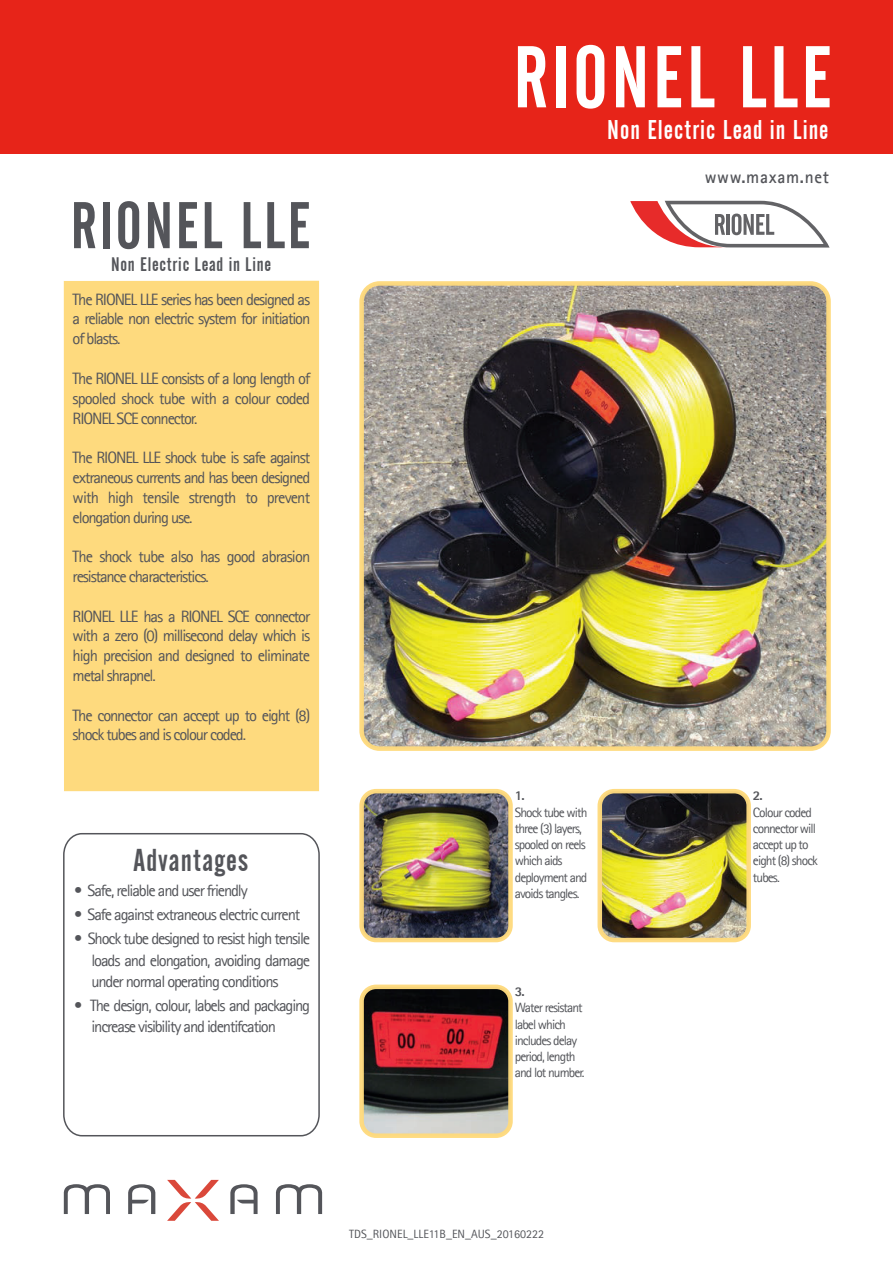
<style>
.page{position:relative;width:893px;height:1268px;background:#fff}
.page>*{position:absolute;margin:0;border:0;box-sizing:border-box;transform-origin:0 0}
.t1{font:31.5px "Alternate Gothic No 2 BT";letter-spacing:.04em;color:#54555a;scale:.96 1}
.t2{font:27px "Alternate Gothic No 2 BT";letter-spacing:.04em;color:#fff;scale:.96 1}
.t3{font:19.5px "Alternate Gothic No 2 BT";letter-spacing:.04em;color:#54555a;scale:.96 1}
.t4{font:700 18px "Agfa Rotis Sans Serif";letter-spacing:.04em;color:#54555a;scale:.96 1}
.t5{font:16.5px/19.8px "Agfa Rotis Sans Serif";letter-spacing:-.07em;color:#54555a;text-align:justify}
.t6{font:13.5px/16.2px "Agfa Rotis Sans Serif";letter-spacing:-.07em;color:#54555a}
.t7{font:800 13.5px "Agfa Rotis Sans Serif";color:#54555a}
.t8{font:12px "Agfa Rotis Sans Serif";color:#54555a}
</style>
<div class="page">
<div style="left:0;top:0;width:892px;height:153px;background:#e72419"></div>
<svg style="left:167px;top:1179px;width:52px;height:41px"></svg>
<svg style="left:64px;top:1184px;width:46px;height:30px"></svg>
<svg style="left:128px;top:1184px;width:27px;height:30px"></svg>
<svg style="left:230px;top:1184px;width:28px;height:30px"></svg>
<svg style="left:276px;top:1184px;width:46px;height:30px"></svg>
<svg style="left:518px;top:46px;width:28px;height:61px"></svg>
<div style="left:556px;top:46px;width:9px;height:61px;background:#fff"></div>
<svg style="left:576px;top:45px;width:28px;height:64px"></svg>
<svg style="left:616px;top:46px;width:28px;height:61px"></svg>
<svg style="left:657px;top:46px;width:24px;height:61px"></svg>
<svg style="left:691px;top:46px;width:23px;height:61px"></svg>
<svg style="left:743px;top:46px;width:23px;height:61px"></svg>
<svg style="left:774px;top:46px;width:23px;height:61px"></svg>
<svg style="left:806px;top:46px;width:23px;height:61px"></svg>
<svg style="left:74px;top:202px;width:21px;height:46px"></svg>
<div style="left:103px;top:202px;width:7px;height:46px;background:#54555a"></div>
<svg style="left:118px;top:201px;width:21px;height:48px"></svg>
<svg style="left:148px;top:202px;width:22px;height:46px"></svg>
<svg style="left:179px;top:202px;width:18px;height:46px"></svg>
<svg style="left:205px;top:202px;width:17px;height:46px"></svg>
<svg style="left:244px;top:202px;width:17px;height:46px"></svg>
<svg style="left:267px;top:202px;width:18px;height:46px"></svg>
<svg style="left:291px;top:202px;width:18px;height:46px"></svg>
<img style="left:364px;top:794px;width:143px;height:143px">
<div style="left:64px;top:281px;width:255px;height:510px;background:#feda7e"></div>
<img style="left:364px;top:286px;width:461px;height:460px">
<div style="left:359px;top:789px;width:153px;height:153px;border:4px solid #feda7e;border-radius:15px"></div>
<img style="left:602px;top:794px;width:144px;height:143px">
<div style="left:597px;top:789px;width:154px;height:153px;border:4px solid #feda7e;border-radius:15px"></div>
<img style="left:364px;top:989px;width:143px;height:144px">
<div style="left:359px;top:984px;width:153px;height:154px;border:4px solid #feda7e;border-radius:15px"></div>
<div style="left:359px;top:281px;width:471px;height:470px;border:4px solid #feda7e;border-radius:18px"></div>
<svg style="left:63px;top:833px;width:257px;height:304px"></svg>
<svg style="left:630px;top:201px;width:199px;height:46px"></svg>
<p class="t3" style="left:111px;top:253px;width:168px">Non Electric Lead in Line</p>
<p class="t5" style="left:73px;top:289px;width:239px">The RIONEL LLE series has been designed as a reliable non electric system for initiation of blasts.</p>
<p class="t5" style="left:73px;top:368px;width:239px">The RIONEL LLE consists of a long length of spooled shock tube with a colour coded RIONEL SCE connector.</p>
<p class="t5" style="left:73px;top:447px;width:239px">The RIONEL LLE shock tube is safe against extraneous currents and has been designed with high tensile strength to prevent elongation during use.</p>
<p class="t5" style="left:73px;top:546px;width:239px">The shock tube also has good abrasion resistance characteristics.</p>
<p class="t5" style="left:73px;top:606px;width:239px">RIONEL LLE has a RIONEL SCE connector with a zero (0) millisecond delay which is high precision and designed to eliminate metal shrapnel.</p>
<p class="t5" style="left:73px;top:705px;width:239px">The connector can accept up to eight (8) shock tubes and is colour coded.</p>
<h1 class="t1" style="left:133px;top:842px;width:121px">Advantages</h1>
<p class="t5" style="left:74px;top:881px;width:175px">• Safe, reliable and user friendly</p>
<p class="t5" style="left:74px;top:905px;width:228px">• Safe against extraneous electric current</p>
<p class="t5" style="left:91px;top:928px;width:220px;line-height:21px;text-indent:-17px">• Shock tube designed to resist high tensile loads and elongation, avoiding damage under normal operating conditions</p>
<p class="t5" style="left:91px;top:994px;width:220px;line-height:21px;text-indent:-17px">• The design, colour, labels and packaging increase visibility and identifcation</p>
<h2 class="t2" style="left:607px;top:114px;width:232px">Non Electric Lead in Line</h2>
<p class="t4" style="left:704px;top:165px;width:131px">www.maxam.net</p>
<p class="t7" style="left:514px;top:787px;width:11px">1.</p>
<p class="t6" style="left:514px;top:804px;width:74px">Shock tube with three (3) layers, spooled on reels which aids deployment and avoids tangles.</p>
<p class="t7" style="left:514px;top:983px;width:11px">3.</p>
<p class="t6" style="left:514px;top:999px;width:71px">Water resistant label which includes delay period, length and lot number.</p>
<p class="t7" style="left:753px;top:787px;width:11px">2.</p>
<p class="t6" style="left:753px;top:804px;width:66px">Colour coded connector will accept up to eight (8) shock tubes.</p>
<p class="t8" style="left:349px;top:1227px;width:196px">TDS_RIONEL_LLE11B_EN_AUS_20160222</p>
</div>
